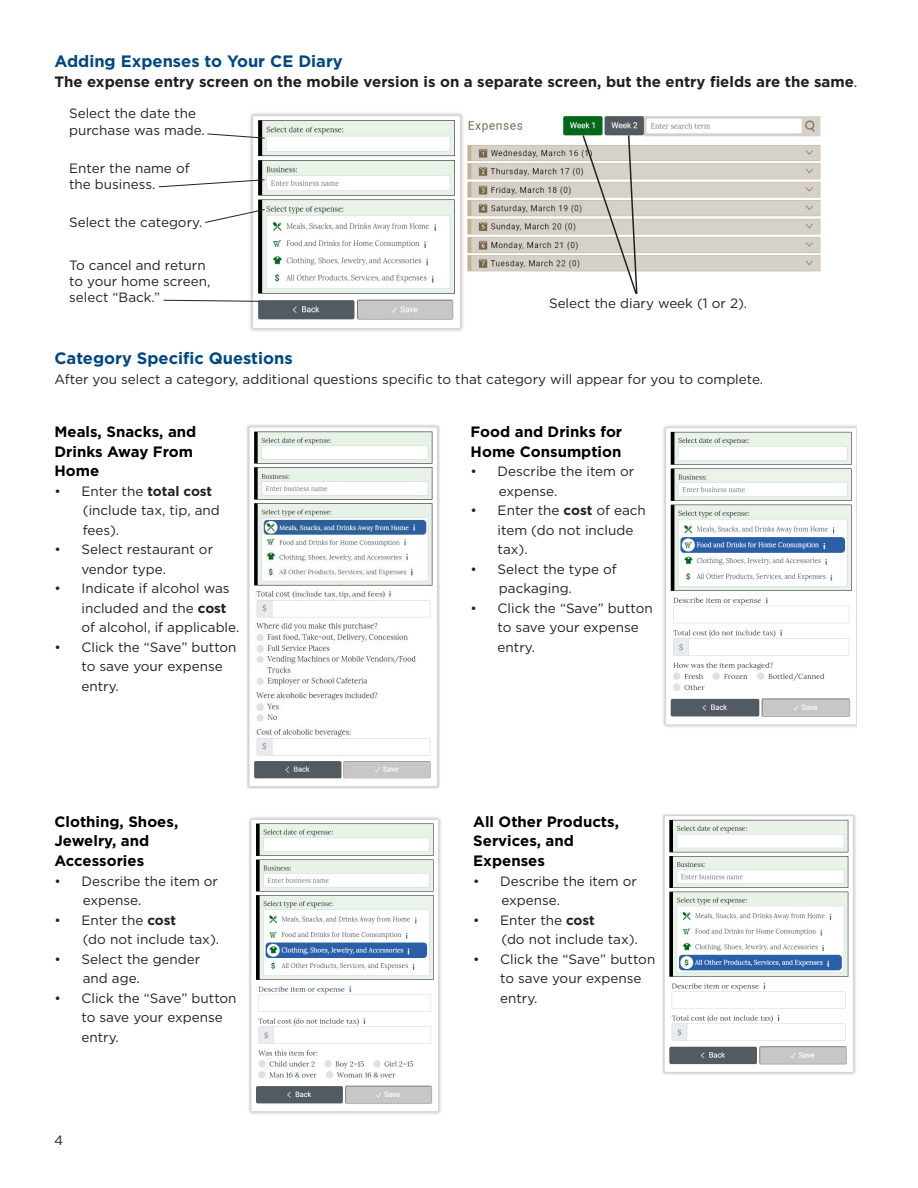
<style>
.page{position:relative;width:918px;height:1188px;background:#fff}
.page>*{position:absolute;margin:0;border:0;box-sizing:border-box;transform-origin:0 0}
.t1{font:700 16.5px "Gotham";color:#014882}
.t2{font:700 15px "Gotham";color:#000}
.t3{font:700 15px "Gotham";color:#231f20}
.t4{font:13.5px/19.5px "Gotham";color:#231f20}
.s1{font-weight:400}
.s2{font-weight:700}
</style>
<div class="page">
<img style="left:250px;top:113px;width:571px;height:218px">
<svg style="left:158px;top:133px;width:108px;height:169px"></svg>
<svg style="left:581px;top:134px;width:57px;height:162px"></svg>
<img style="left:663px;top:815px;width:193px;height:260px">
<img style="left:248px;top:817px;width:193px;height:297px">
<img style="left:663px;top:425px;width:194px;height:303px">
<img style="left:246px;top:425px;width:194px;height:364px">
<p class="t1" style="left:54px;top:51px;width:290px">Adding Expenses to Your CE Diary</p>
<p class="t3" style="left:54px;top:72px;width:805px">The expense entry screen on the mobile version is on a separate screen, but the entry fields are the same<span class="s1">.</span></p>
<p class="t4" style="left:69px;top:105px;width:137px;line-height:16.2px">Select the date the purchase was made.</p>
<p class="t4" style="left:69px;top:160px;width:122px;line-height:16.2px">Enter the name of the business.</p>
<p class="t4" style="left:69px;top:213px;width:135px">Select the category.</p>
<p class="t4" style="left:69px;top:256px;width:143px;line-height:16.2px">To cancel and return to your home screen, select “Back.”</p>
<p class="t4" style="left:549px;top:294px;width:200px">Select the diary week (1 or 2).</p>
<p class="t1" style="left:54px;top:348px;width:240px">Category Specific Questions</p>
<p class="t4" style="left:54px;top:369px;width:710px">After you select a category, additional questions specific to that category will appear for you to complete.</p>
<p class="t2" style="left:54px;top:422px;width:143px">Meals, Snacks, and</p>
<p class="t2" style="left:54px;top:441px;width:140px">Drinks Away From</p>
<p class="t2" style="left:54px;top:461px;width:46px">Home</p>
<p class="t4" style="left:54px;top:481px;width:159px">• Enter the <span class="s2">total cost</span></p>
<p class="t4" style="left:83px;top:501px;width:138px">(include tax, tip, and fees).</p>
<p class="t4" style="left:81px;top:540px;width:133px;text-indent:-27px">• Select restaurant or vendor type.</p>
<p class="t4" style="left:81px;top:579px;width:159px;text-indent:-27px">• Indicate if alcohol was included and the <span class="s2">cost </span>of alcohol, if applicable.</p>
<p class="t4" style="left:81px;top:637px;width:157px;text-indent:-27px">• Click the “Save” button to save your expense entry.</p>
<p class="t2" style="left:54px;top:811px;width:125px">Clothing, Shoes,</p>
<p class="t2" style="left:54px;top:831px;width:96px">Jewelry, and</p>
<p class="t2" style="left:54px;top:851px;width:91px">Accessories</p>
<p class="t4" style="left:54px;top:871px;width:165px">• Describe the item or</p>
<p class="t4" style="left:83px;top:890px;width:60px">expense.</p>
<p class="t4" style="left:54px;top:910px;width:123px">• Enter the <span class="s2">cost</span></p>
<p class="t4" style="left:83px;top:929px;width:138px">(do not include tax).</p>
<p class="t4" style="left:54px;top:949px;width:147px">• Select the gender</p>
<p class="t4" style="left:83px;top:968px;width:59px">and age.</p>
<p class="t4" style="left:81px;top:988px;width:157px;text-indent:-27px">• Click the “Save” button to save your expense entry.</p>
<p class="t4" style="left:54px;top:1130px;width:11px">4</p>
<p class="t2" style="left:471px;top:422px;width:153px">Food and Drinks for</p>
<p class="t2" style="left:471px;top:441px;width:152px">Home Consumption</p>
<p class="t4" style="left:471px;top:461px;width:165px">• Describe the item or</p>
<p class="t4" style="left:499px;top:481px;width:60px">expense.</p>
<p class="t4" style="left:498px;top:500px;width:150px;text-indent:-27px">• Enter the <span class="s2">cost</span> of each item (do not include tax).</p>
<p class="t4" style="left:471px;top:559px;width:148px">• Select the type of</p>
<p class="t4" style="left:499px;top:578px;width:74px">packaging.</p>
<p class="t4" style="left:498px;top:598px;width:157px;text-indent:-27px">• Click the “Save” button to save your expense entry.</p>
<p class="t2" style="left:473px;top:811px;width:147px">All Other Products,</p>
<p class="t2" style="left:473px;top:831px;width:102px">Services, and</p>
<p class="t2" style="left:473px;top:851px;width:73px">Expenses</p>
<p class="t4" style="left:473px;top:871px;width:165px">• Describe the item or</p>
<p class="t4" style="left:502px;top:890px;width:60px">expense.</p>
<p class="t4" style="left:473px;top:910px;width:123px">• Enter the <span class="s2">cost</span></p>
<p class="t4" style="left:502px;top:929px;width:138px">(do not include tax).</p>
<p class="t4" style="left:500px;top:949px;width:157px;text-indent:-27px">• Click the “Save” button to save your expense entry.</p>
</div>
